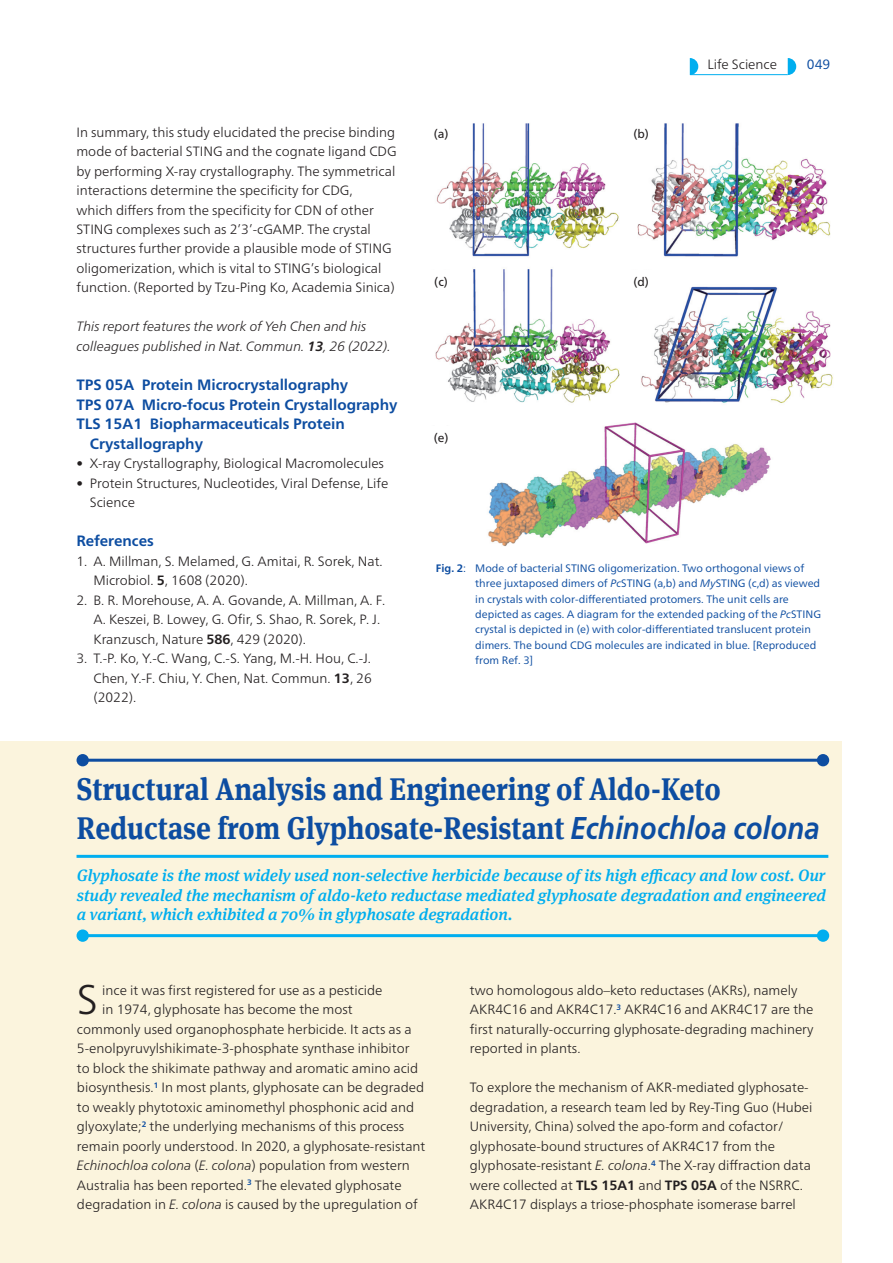
<style>
.page{position:relative;width:893px;height:1263px;background:#fff}
.page>*{position:absolute;margin:0;border:0;box-sizing:border-box;transform-origin:0 0}
.t1{font:300 41.4px "Frutiger Neue LTW1 G";color:#231f20}
.t2{font:700 31.5px/39px "Meta Serif Pro";color:#0d4da1;scale:.9 1}
.t3{font:italic 500 16.5px/19.5px "Meta Serif Pro";color:#00aeef;text-align:justify}
.t4{font:700 15px "Frutiger Neue LTW1 G";color:#0d4da1}
.t5{font:300 13.5px/19.5px "Frutiger Neue LTW1 G";color:#231f20}
.t6{font:italic 300 13.5px/19.5px "Frutiger Neue LTW1 G";color:#231f20}
.t7{font:13.5px "Frutiger Neue LTW1 G";color:#0d4da1}
.t8{font:12px "Frutiger Neue LTW1 G";color:#231f20}
.t9{font:10.8px/15.5px "Frutiger Neue LTW1 G";color:#0d4da1}
.s1{font-weight:700}
.s2{font-style:italic}
.s3{font-family:"Frutiger Neue LTW1 G";font-style:italic}
.s4{font-style:normal}
</style>
<div class="page">
<div style="left:0;top:741px;width:842px;height:522px;background:#fbf4dd"></div>
<svg style="left:690px;top:58px;width:8px;height:16px"></svg>
<svg style="left:788px;top:58px;width:8px;height:17px"></svg>
<hr style="left:690px;top:74px;width:98px;height:1px;background:#00aeef">
<img style="left:435px;top:123px;width:398px;height:423px">
<div style="left:423px;top:122px;width:36px;height:23px;background:#fff"></div>
<div style="left:623px;top:122px;width:36px;height:23px;background:#fff"></div>
<div style="left:423px;top:270px;width:36px;height:22px;background:#fff"></div>
<div style="left:623px;top:270px;width:36px;height:22px;background:#fff"></div>
<div style="left:423px;top:426px;width:36px;height:22px;background:#fff"></div>
<hr style="left:79px;top:759px;width:744px;height:3px;background:#0d4da1">
<hr style="left:77px;top:855px;width:751px;height:3px;background:#00aeef">
<div style="left:77px;top:754px;width:12px;height:12px;background:#0d4da1;border-radius:50%"></div>
<div style="left:817px;top:754px;width:12px;height:12px;background:#0d4da1;border-radius:50%"></div>
<hr style="left:81px;top:934px;width:744px;height:3px;background:#00aeef">
<div style="left:77px;top:929px;width:12px;height:13px;background:#00aeef;border-radius:50%"></div>
<div style="left:817px;top:929px;width:12px;height:13px;background:#00aeef;border-radius:50%"></div>
<p class="t5" style="left:76px;top:121px;width:322px">In summary, this study elucidated the precise binding mode of bacterial STING and the cognate ligand CDG by performing X-ray crystallography. The symmetrical interactions determine the specificity for CDG,<br>which differs from the specificity for CDN of other STING complexes such as 2’3’-cGAMP. The crystal structures further provide a plausible mode of STING oligomerization, which is vital to STING’s biological function. (Reported by Tzu-Ping Ko, Academia Sinica)</p>
<p class="t6" style="left:76px;top:316px;width:316px">This report features the work of Yeh Chen and his colleagues published in Nat. Commun. <span class="s1">13</span>, 26 (2022).</p>
<p class="t4" style="left:76px;top:374px;width:273px">TPS 05A Protein Microcrystallography</p>
<p class="t4" style="left:76px;top:393px;width:323px">TPS 07A Micro-focus Protein Crystallography</p>
<p class="t4" style="left:76px;top:413px;width:270px">TLS 15A1 Biopharmaceuticals Protein</p>
<p class="t4" style="left:90px;top:432px;width:115px">Crystallography</p>
<p class="t5" style="left:76px;top:453px;width:309px">• X-ray Crystallography, Biological Macromolecules</p>
<p class="t5" style="left:90px;top:472px;width:300px;text-indent:-14px">• Protein Structures, Nucleotides, Viral Defense, Life<br>Science</p>
<p class="t4" style="left:76px;top:530px;width:79px">References</p>
<p class="t5" style="left:93px;top:550px;width:291px;text-indent:-17px">1. A. Millman, S. Melamed, G. Amitai, R. Sorek, Nat.<br>Microbiol. <span class="s1">5</span>, 1608 (2020).</p>
<p class="t5" style="left:93px;top:589px;width:293px;text-indent:-17px">2. B. R. Morehouse, A. A. Govande, A. Millman, A. F.<br>A. Keszei, B. Lowey, G. Ofir, S. Shao, R. Sorek, P. J.<br>Kranzusch, Nature <span class="s1">586</span>, 429 (2020).</p>
<p class="t5" style="left:93px;top:648px;width:280px;text-align:justify;text-indent:-17px">3. T.-P. Ko, Y.-C. Wang, C.-S. Yang, M.-H. Hou, C.-J.<br>Chen, Y.-F. Chiu, Y. Chen, Nat. Commun. <span class="s1">13</span>, 26 (2022).</p>
<p class="t8" style="left:434px;top:125px;width:16px">(a)</p>
<p class="t8" style="left:633px;top:125px;width:17px">(b)</p>
<p class="t8" style="left:434px;top:273px;width:15px">(c)</p>
<p class="t8" style="left:633px;top:273px;width:17px">(d)</p>
<p class="t8" style="left:434px;top:429px;width:16px">(e)</p>
<p class="t5" style="left:707px;top:54px;width:71px">Life Science</p>
<p class="t7" style="left:807px;top:55px;width:25px">049</p>
<p class="t9" style="left:475px;top:559px;width:347px;text-indent:-39px"><span class="s1">Fig. 2</span>: Mode of bacterial STING oligomerization. Two orthogonal views of three juxtaposed dimers of <span class="s2">Pc</span>STING (a,b) and <span class="s2">My</span>STING (c,d) as viewed in crystals with color-differentiated protomers. The unit cells are depicted as cages. A diagram for the extended packing of the <span class="s2">Pc</span>STING crystal is depicted in (e) with color-differentiated translucent protein dimers. The bound CDG molecules are indicated in blue. [Reproduced from Ref. 3]</p>
<h2 class="t2" style="left:77px;top:766px;width:827px">Structural Analysis and Engineering of Aldo-Keto<br>Reductase from Glyphosate-Resistant <span class="s3">Echinochloa colona</span></h2>
<p class="t3" style="left:77px;top:864px;width:751px">Glyphosate is the most widely used non-selective herbicide because of its high efficacy and low cost. Our study revealed the mechanism of aldo-keto reductase mediated glyphosate degradation and engineered a variant, which exhibited a 70% in glyphosate degradation.</p>
<h1 class="t1" style="left:77px;top:969px;width:23px">S</h1>
<p class="t5" style="left:102px;top:979px;width:282px">ince it was first registered for use as a pesticide</p>
<p class="t5" style="left:102px;top:999px;width:252px">in 1974, glyphosate has become the most</p>
<p class="t5" style="left:77px;top:1018px;width:336px">commonly used organophosphate herbicide. It acts as a</p>
<p class="t5" style="left:77px;top:1038px;width:334px">5-enolpyruvylshikimate-3-phosphate synthase inhibitor</p>
<p class="t5" style="left:77px;top:1057px;width:343px">to block the shikimate pathway and aromatic amino acid</p>
<p class="t5" style="left:77px;top:1077px;width:349px">biosynthesis.<sup>1</sup> In most plants, glyphosate can be degraded</p>
<p class="t5" style="left:77px;top:1096px;width:339px">to weakly phytotoxic aminomethyl phosphonic acid and</p>
<p class="t5" style="left:77px;top:1116px;width:329px">glyoxylate;<sup>2</sup> the underlying mechanisms of this process</p>
<p class="t5" style="left:77px;top:1135px;width:350px">remain poorly understood. In 2020, a glyphosate-resistant</p>
<p class="t6" style="left:77px;top:1155px;width:334px">Echinochloa colona <span class="s4">(</span>E. colona<span class="s4">) population from western</span></p>
<p class="t5" style="left:77px;top:1174px;width:326px">Australia has been reported.<sup>3</sup> The elevated glyphosate</p>
<p class="t5" style="left:77px;top:1194px;width:342px">degradation in <span class="s2">E. colona</span> is caused by the upregulation of</p>
<p class="t5" style="left:470px;top:979px;width:345px">two homologous aldo–keto reductases (AKRs), namely AKR4C16 and AKR4C17.<sup>3</sup> AKR4C16 and AKR4C17 are the first naturally-occurring glyphosate-degrading machinery reported in plants.</p>
<p class="t5" style="left:470px;top:1077px;width:344px">To explore the mechanism of AKR-mediated glyphosate&shy;degradation, a research team led by Rey-Ting Guo (Hubei University, China) solved the apo-form and cofactor/ glyphosate-bound structures of AKR4C17 from the glyphosate-resistant <span class="s2">E. colona</span>.<sup>4</sup> The X-ray diffraction data were collected at <span class="s1">TLS 15A1</span> and <span class="s1">TPS 05A</span> of the NSRRC.<br>AKR4C17 displays a triose-phosphate isomerase barrel</p>
</div>
